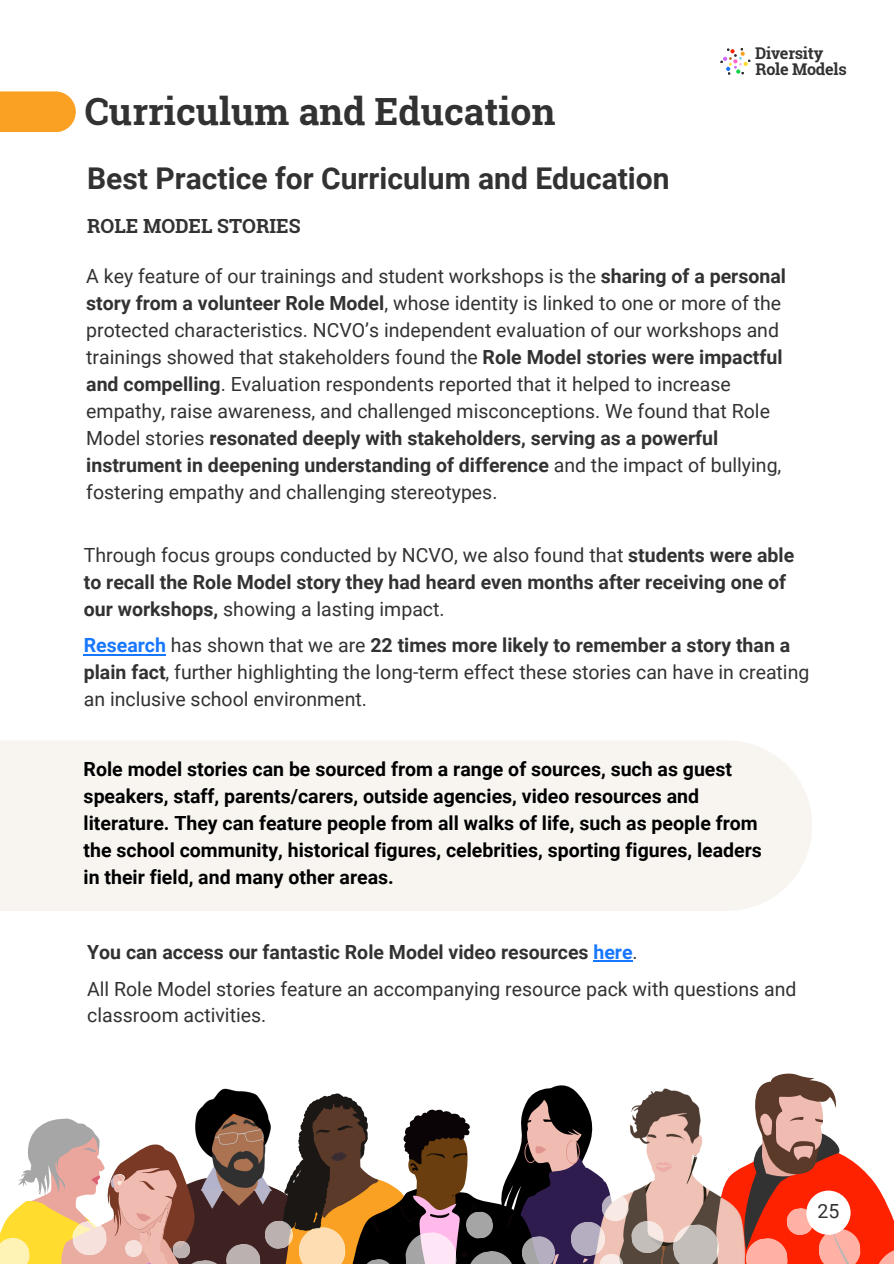
<style>
.page{position:relative;width:894px;height:1264px;background:#fff}
.page>*{position:absolute;margin:0;border:0;box-sizing:border-box;transform-origin:0 0}
.t1{font:700 37.5px "Roboto Slab";color:#323232}
.t2{font:700 30px "Roboto";color:#323232}
.t3{font:19.5px/27px "Roboto";color:#323232}
.t4{font:700 19.5px/27px "Roboto";color:#000}
.t5{font:700 19.5px/26.8px "Roboto";color:#323232}
.t6{font:700 19.5px "Roboto Slab";color:#323232}
.t7{font:700 16.2px/16.2px "Roboto Slab";letter-spacing:-.015em;color:#323232}
.s1{font-weight:700}
.s2{font-weight:400}
.s3{font-weight:700;color:#1778ff}
.s4{color:#1778ff}
</style>
<div class="page">
<svg style="left:0;top:91px;width:76px;height:41px;background:#faa732"></svg>
<hr style="left:84px;top:653px;width:82px;height:2px;background:#1778ff">
<div style="left:0;top:741px;width:811px;height:170px;background:#f8f5f1"></div>
<svg style="left:0;top:1073px;width:893px;height:191px"></svg>
<hr style="left:593px;top:959px;width:39px;height:2px;background:#1778ff">
<svg style="left:720px;top:48px;width:30px;height:27px"></svg>
<div style="left:806px;top:1190px;width:44px;height:44px;background:#fff;border-radius:50%"></div>
<h2 class="t1" style="left:85px;top:86px;width:472px">Curriculum and Education</h2>
<p class="t7" style="left:755px;top:45px;width:93px">Diversity<br>Role Models</p>
<h3 class="t2" style="left:87px;top:161px;width:584px">Best Practice for Curriculum and Education</h3>
<p class="t6" style="left:87px;top:212px;width:215px">ROLE MODEL STORIES</p>
<p class="t3" style="left:86px;top:263px;width:701px">A key feature of our trainings and student workshops is the <span class="s1">sharing of a personal story from a volunteer Role Model</span>, whose identity is linked to one or more of the protected characteristics. NCVO’s independent evaluation of our workshops and trainings showed that stakeholders found the <span class="s1">Role Model stories were impactful and compelling</span>. Evaluation respondents reported that it helped to increase empathy, raise awareness, and challenged misconceptions. We found that Role Model stories <span class="s1">resonated deeply with stakeholders, serving as a powerful instrument in deepening understanding of difference</span> and the impact of bullying, fostering empathy and challenging stereotypes.</p>
<p class="t5" style="left:84px;top:541px;width:711px"><span class="s2">Through focus groups conducted by NCVO, we also found that</span> students were able to recall the Role Model story they had heard even months after receiving one of our workshops, <span class="s2">showing a lasting impact.</span></p>
<h4 class="t3" style="left:84px;top:632px;width:727px"><span class="s3">Research</span> has shown that we are <span class="s1">22 times more likely to remember a story than a plain fact</span>, further highlighting the long-term effect these stories can have in creating an inclusive school environment.</h4>
<p class="t4" style="left:84px;top:755px;width:679px">Role model stories can be sourced from a range of sources, such as guest speakers, staff, parents/carers, outside agencies, video resources and literature. They can feature people from all walks of life, such as people from the school community, historical figures, celebrities, sporting figures, leaders in their field, and many other areas.</p>
<p class="t5" style="left:87px;top:938px;width:552px">You can access our fantastic Role Model video resources <span class="s4">here</span><span class="s2">.</span></p>
<p class="t3" style="left:87px;top:975px;width:710px">All Role Model stories feature an accompanying resource pack with questions and classroom activities.</p>
<p class="t3" style="left:817px;top:1198px;width:23px">25</p>
<h1 class="t3" style="left:822px;top:1206px;width:12px">3</h1>
</div>
